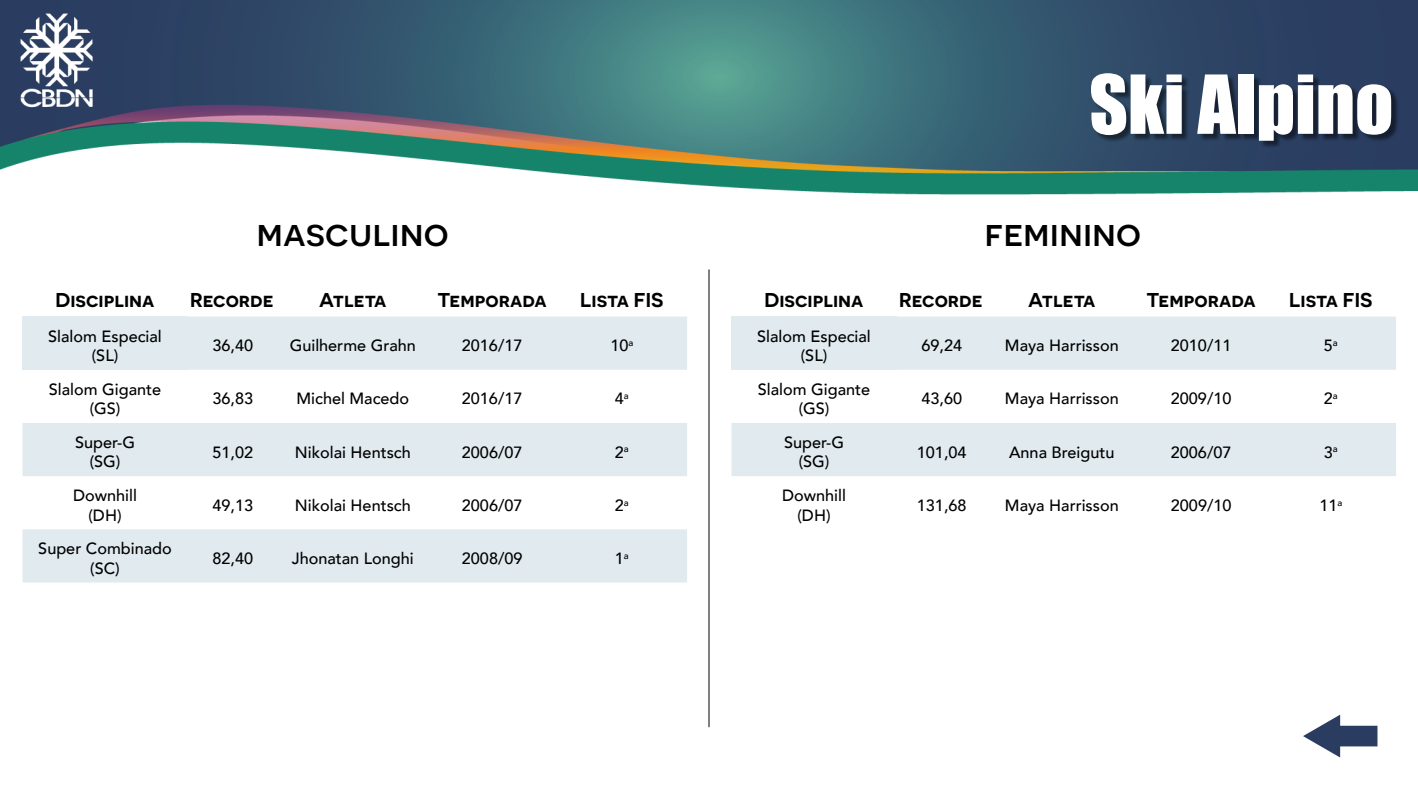
<style>
.page{position:relative;width:1418px;height:798px;background:#fff}
.page>*{position:absolute;margin:0;border:0;box-sizing:border-box;transform-origin:0 0}
.t1{font:75px "Impact";color:#fff}
.t2{font:500 37.5px "Novecentosanswide";color:#000}
.t3{font:600 20px "Novecentosanswide";color:#000}
.t4{font:500 16.25px/19.5px "Avenir";color:#000;text-align:center}
</style>
<div class="page">
<img style="left:0;top:0;width:1417px;height:523px">
<svg style="left:1303px;top:714px;width:74px;height:43px"></svg>
<div style="left:1091px;top:74px;width:308px;height:74px;background:#000;opacity:.5"></div>
<hr style="left:708px;top:270px;width:1px;height:456px;background:#000">
<div style="left:22px;top:316px;width:165px;height:53px;background:#e0eaef"></div>
<div style="left:187px;top:316px;width:500px;height:53px;background:#e0eaef"></div>
<div style="left:22px;top:423px;width:665px;height:53px;background:#e0eaef"></div>
<div style="left:22px;top:529px;width:665px;height:53px;background:#e0eaef"></div>
<div style="left:731px;top:316px;width:165px;height:53px;background:#e0eaef"></div>
<div style="left:896px;top:316px;width:499px;height:53px;background:#e0eaef"></div>
<div style="left:731px;top:423px;width:664px;height:53px;background:#e0eaef"></div>
<h1 class="t1" style="left:1089px;top:46px;width:306px">Ski Alpino</h1>
<h2 class="t2" style="left:256px;top:211px;width:193px">masculino</h2>
<h2 class="t2" style="left:984px;top:211px;width:158px">feminino</h2>
<p class="t3" style="left:55px;top:288px;width:101px">Disciplina</p>
<p class="t3" style="left:190px;top:288px;width:85px">Recorde</p>
<p class="t3" style="left:319px;top:288px;width:69px">Atleta</p>
<p class="t3" style="left:437px;top:288px;width:111px">Temporada</p>
<p class="t3" style="left:580px;top:288px;width:85px">Lista FIS</p>
<p class="t4" style="left:48px;top:325px;width:115px">Slalom Especial (SL)</p>
<p class="t4" style="left:212px;top:335px;width:42px">36,40</p>
<p class="t4" style="left:290px;top:335px;width:128px">Guilherme Grahn</p>
<p class="t4" style="left:462px;top:335px;width:62px">2016/17</p>
<p class="t4" style="left:610px;top:335px;width:24px">10<sup>a</sup></p>
<p class="t4" style="left:49px;top:378px;width:114px">Slalom Gigante (GS)</p>
<p class="t4" style="left:212px;top:388px;width:42px">36,83</p>
<p class="t4" style="left:296px;top:388px;width:114px">Michel Macedo</p>
<p class="t4" style="left:462px;top:388px;width:62px">2016/17</p>
<p class="t4" style="left:615px;top:388px;width:15px">4<sup>a</sup></p>
<p class="t4" style="left:75px;top:431px;width:61px">Super-G (SG)</p>
<p class="t4" style="left:212px;top:441px;width:42px">51,02</p>
<p class="t4" style="left:295px;top:441px;width:117px">Nikolai Hentsch</p>
<p class="t4" style="left:462px;top:441px;width:62px">2006/07</p>
<p class="t4" style="left:615px;top:441px;width:15px">2<sup>a</sup></p>
<p class="t4" style="left:73px;top:484px;width:65px">Downhill (DH)</p>
<p class="t4" style="left:212px;top:494px;width:42px">49,13</p>
<p class="t4" style="left:295px;top:494px;width:117px">Nikolai Hentsch</p>
<p class="t4" style="left:462px;top:494px;width:62px">2006/07</p>
<p class="t4" style="left:615px;top:494px;width:15px">2<sup>a</sup></p>
<p class="t4" style="left:38px;top:538px;width:135px">Super Combinado (SC)</p>
<p class="t4" style="left:212px;top:547px;width:42px">82,40</p>
<p class="t4" style="left:292px;top:547px;width:123px">Jhonatan Longhi</p>
<p class="t4" style="left:462px;top:547px;width:62px">2008/09</p>
<p class="t4" style="left:615px;top:547px;width:15px">1<sup>a</sup></p>
<p class="t3" style="left:764px;top:288px;width:101px">Disciplina</p>
<p class="t3" style="left:899px;top:288px;width:85px">Recorde</p>
<p class="t3" style="left:1028px;top:288px;width:69px">Atleta</p>
<p class="t3" style="left:1146px;top:288px;width:111px">Temporada</p>
<p class="t3" style="left:1289px;top:288px;width:85px">Lista FIS</p>
<p class="t4" style="left:757px;top:325px;width:115px">Slalom Especial (SL)</p>
<p class="t4" style="left:921px;top:335px;width:42px">69,24</p>
<p class="t4" style="left:1004px;top:335px;width:115px">Maya Harrisson</p>
<p class="t4" style="left:1170px;top:335px;width:62px">2010/11</p>
<p class="t4" style="left:1323px;top:335px;width:15px">5<sup>a</sup></p>
<p class="t4" style="left:758px;top:378px;width:114px">Slalom Gigante (GS)</p>
<p class="t4" style="left:921px;top:388px;width:42px">43,60</p>
<p class="t4" style="left:1004px;top:388px;width:115px">Maya Harrisson</p>
<p class="t4" style="left:1170px;top:388px;width:62px">2009/10</p>
<p class="t4" style="left:1323px;top:388px;width:15px">2<sup>a</sup></p>
<p class="t4" style="left:784px;top:431px;width:61px">Super-G (SG)</p>
<p class="t4" style="left:916px;top:441px;width:51px">101,04</p>
<p class="t4" style="left:1009px;top:441px;width:107px">Anna Breigutu</p>
<p class="t4" style="left:1170px;top:441px;width:62px">2006/07</p>
<p class="t4" style="left:1323px;top:441px;width:15px">3<sup>a</sup></p>
<p class="t4" style="left:782px;top:484px;width:65px">Downhill (DH)</p>
<p class="t4" style="left:916px;top:494px;width:51px">131,68</p>
<p class="t4" style="left:1004px;top:494px;width:115px">Maya Harrisson</p>
<p class="t4" style="left:1170px;top:494px;width:62px">2009/10</p>
<p class="t4" style="left:1319px;top:494px;width:24px">11<sup>a</sup></p>
</div>
